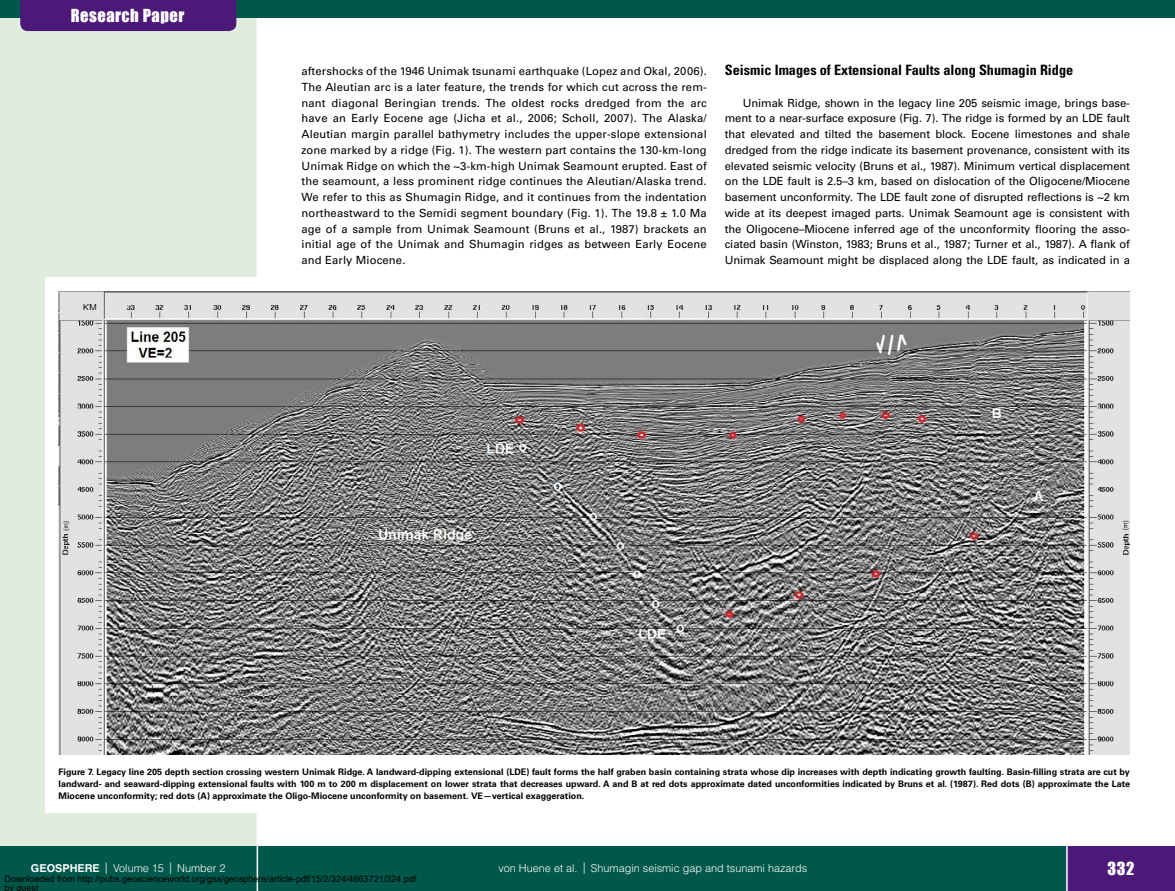
<style>
.page{position:relative;width:1175px;height:891px;background:#fff}
.page>*{position:absolute;margin:0;border:0;box-sizing:border-box;transform-origin:0 0}
.t1{font:16.5px "Impact";letter-spacing:.03em;color:#fff}
.t2{font:700 condensed 14.25px "Univers LT Std";color:#000}
.t3{font:11.25px/15.8px "Univers LT Std";color:#000;text-align:justify}
.t4{font:300 10.8px "Helvetica LT Std";color:#fff}
.t5{font:700 9px/12px "Univers LT Std";color:#000;text-align:justify}
.t6{font:9px/9px "Arial";color:#000}
.s1{font-weight:700}
.s2{font-size:11.25px}
</style>
<div class="page">
<div style="left:0;top:0;width:256px;height:891px;background:#e0ecdc"></div>
<div style="left:0;top:846px;width:1174px;height:45px;background:#00584a"></div>
<hr style="left:256px;top:0;width:2px;height:891px;background:#fff">
<div style="left:0;top:0;width:1174px;height:18px;background:#00584a"></div>
<div style="left:20px;top:0;width:216px;height:31px;background:#4d1979"></div>
<div style="left:1066px;top:846px;width:108px;height:45px;background:#4d1979"></div>
<hr style="left:1066px;top:846px;width:1px;height:45px;background:#fff">
<div style="left:45px;top:278px;width:1085px;height:535px;background:#fff"></div>
<img style="left:59px;top:291px;width:1070px;height:463px">
<h1 class="t1" style="left:71px;top:3px;width:115px">Research Paper</h1>
<p class="t3" style="left:302px;top:63px;width:407px">aftershocks of the 1946 Unimak tsunami earthquake (Lopez and Okal, 2006).<br>The Aleutian arc is a later feature, the trends for which cut across the rem&shy;nant diagonal Beringian trends. The oldest rocks dredged from the arc have an Early Eocene age (Jicha et al., 2006; Scholl, 2007). The Alaska/ Aleutian margin parallel bathymetry includes the upper-slope extensional zone marked by a ridge (Fig. 1). The western part contains the 130-km-long Unimak Ridge on which the ~3-km-high Unimak Seamount erupted. East of the seamount, a less prominent ridge continues the Aleutian/Alaska trend.<br>We refer to this as Shumagin Ridge, and it continues from the indentation northeastward to the Semidi segment boundary (Fig. 1). The 19.8 ± 1.0 Ma age of a sample from Unimak Seamount (Bruns et al., 1987) brackets an initial age of the Unimak and Shumagin ridges as between Early Eocene and Early Miocene.</p>
<p class="t2" style="left:724px;top:61px;width:350px">Seismic Images of Extensional Faults along Shumagin Ridge</p>
<p class="t3" style="left:724px;top:95px;width:407px;text-indent:18px">Unimak Ridge, shown in the legacy line 205 seismic image, brings base&shy;ment to a near-surface exposure (Fig. 7). The ridge is formed by an LDE fault that elevated and tilted the basement block. Eocene limestones and shale dredged from the ridge indicate its basement provenance, consistent with its elevated seismic velocity (Bruns et al., 1987). Minimum vertical displacement on the LDE fault is 2.5–3 km, based on dislocation of the Oligocene/Miocene basement unconformity. The LDE fault zone of disrupted reflections is ~2 km wide at its deepest imaged parts. Unimak Seamount age is consistent with the Oligocene–Miocene inferred age of the unconformity flooring the asso&shy;ciated basin (Winston, 1983; Bruns et al., 1987; Turner et al., 1987). A flank of Unimak Seamount might be displaced along the LDE fault, as indicated in a</p>
<p class="t5" style="left:58px;top:765px;width:1073px">Figure 7. Legacy line 205 depth section crossing western Unimak Ridge. A landward-dipping extensional (LDE) fault forms the half graben basin containing strata whose dip increases with depth indicating growth faulting. Basin-filling strata are cut by landward- and seaward-dipping extensional faults with 100 m to 200 m displacement on lower strata that decreases upward. A and B at red dots approximate dated unconformities indicated by Bruns et al. (1987). Red dots (B) approximate the Late Miocene unconformity; red dots (A) approximate the Oligo-Miocene unconformity on basement. VE—vertical exaggeration.</p>
<p class="t4" style="left:31px;top:862px;width:196px"><span class="s1">GEOSPHERE</span> <span class="s2">|</span> Volume 15 <span class="s2">|</span> Number 2</p>
<p class="t4" style="left:498px;top:862px;width:310px">von Huene et al. <span class="s2">|</span> Shumagin seismic gap and tsunami hazards</p>
<h1 class="t1" style="left:1107px;top:856px;width:28px">332</h1>
<p class="t6" style="left:4px;top:875px;width:413px">Downloaded from http://pubs.geoscienceworld.org/gsa/geosphere/article-pdf/15/2/324/4663721/324.pdf by guest</p>
</div>
